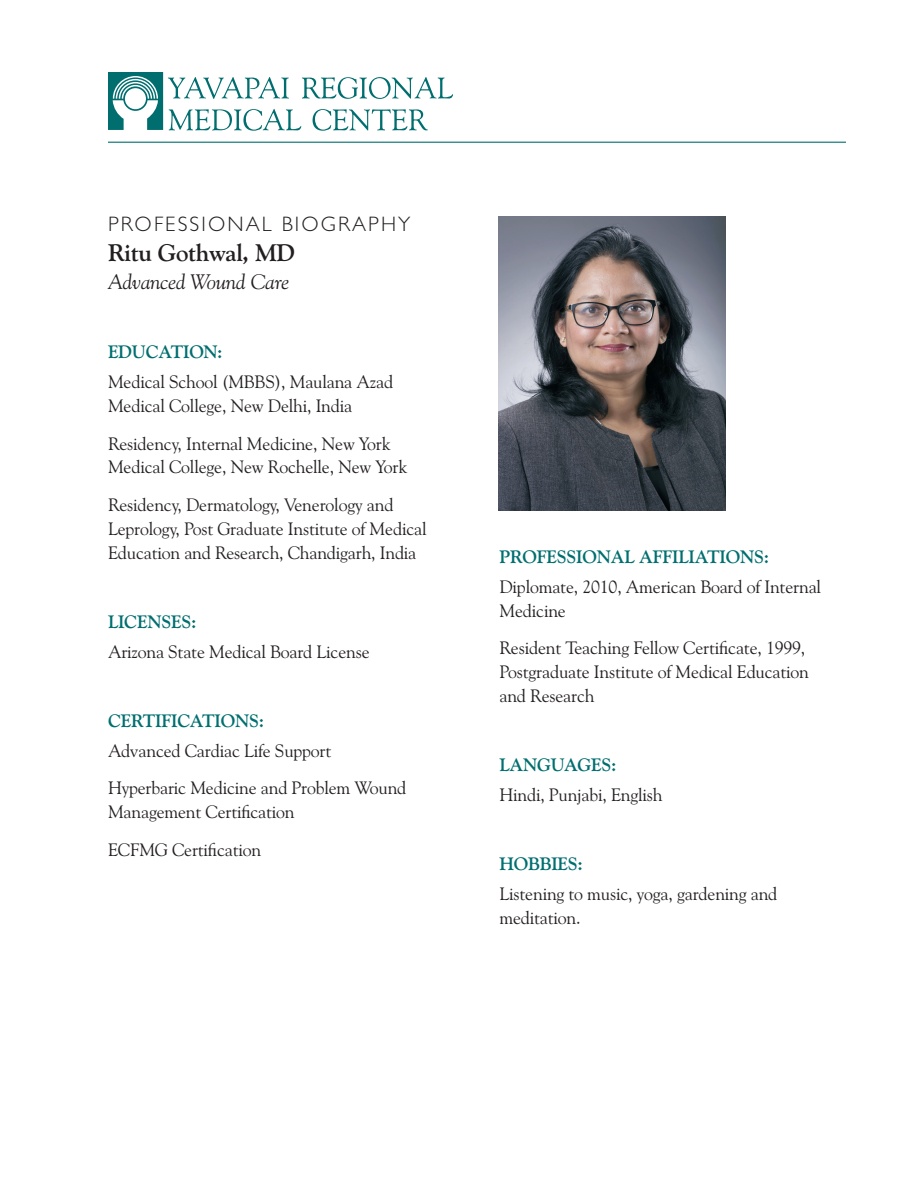
<style>
.page{position:relative;width:918px;height:1188px;background:#fff}
.page>*{position:absolute;margin:0;border:0;box-sizing:border-box;transform-origin:0 0}
.t1{font:700 24px "Goudy Old Style BT";letter-spacing:-.01em;color:#231f20}
.t2{font:300 21px "Gill Sans";letter-spacing:.1em;color:#231f20}
.t3{font:italic 21px "Goudy Old Style BT";letter-spacing:-.01em;color:#231f20}
.t4{font:18px/24px "Goudy Old Style BT";letter-spacing:-.01em;color:#231f20}
.t5{font:700 18px "Goudy Old Style BT";letter-spacing:-.01em;color:#006e6f}
</style>
<div class="page">
<hr style="left:108px;top:142px;width:738px;height:1px;background:#006e6f">
<svg style="left:108px;top:72px;width:345px;height:59px"></svg>
<img style="left:498px;top:216px;width:227px;height:294px">
<p class="t2" style="left:108px;top:212px;width:304px">PROFESSIONAL BIOGRAPHY</p>
<h1 class="t1" style="left:108px;top:237px;width:188px">Ritu Gothwal, MD</h1>
<p class="t3" style="left:108px;top:269px;width:183px">Advanced Wound Care</p>
<p class="t5" style="left:108px;top:341px;width:116px">EDUCATION:</p>
<p class="t4" style="left:108px;top:369px;width:287px">Medical School (MBBS), Maulana Azad<br>Medical College, New Delhi, India</p>
<p class="t4" style="left:108px;top:431px;width:301px">Residency, Internal Medicine, New York<br>Medical College, New Rochelle, New York</p>
<p class="t4" style="left:108px;top:492px;width:320px">Residency, Dermatology, Venerology and<br>Leprology, Post Graduate Institute of Medical<br>Education and Research, Chandigarh, India</p>
<p class="t5" style="left:108px;top:611px;width:90px">LICENSES:</p>
<p class="t4" style="left:108px;top:639px;width:263px">Arizona State Medical Board License</p>
<p class="t5" style="left:108px;top:710px;width:158px">CERTIFICATIONS:</p>
<p class="t4" style="left:108px;top:732px;width:300px;line-height:37.5px">Advanced Cardiac Life Support<br>Hyperbaric Medicine and Problem Wound</p>
<p class="t4" style="left:108px;top:793px;width:188px;line-height:37.5px">Management Certification<br>ECFMG Certification</p>
<p class="t5" style="left:500px;top:545px;width:271px">PROFESSIONAL AFFILIATIONS:</p>
<p class="t4" style="left:500px;top:574px;width:323px">Diplomate, 2010, American Board of Internal<br>Medicine</p>
<p class="t4" style="left:500px;top:636px;width:311px">Resident Teaching Fellow Certificate, 1999,<br>Postgraduate Institute of Medical Education and Research</p>
<p class="t5" style="left:500px;top:754px;width:118px">LANGUAGES:</p>
<p class="t4" style="left:500px;top:783px;width:165px">Hindi, Punjabi, English</p>
<p class="t5" style="left:500px;top:853px;width:85px">HOBBIES:</p>
<p class="t4" style="left:500px;top:882px;width:279px">Listening to music, yoga, gardening and meditation.</p>
</div>
